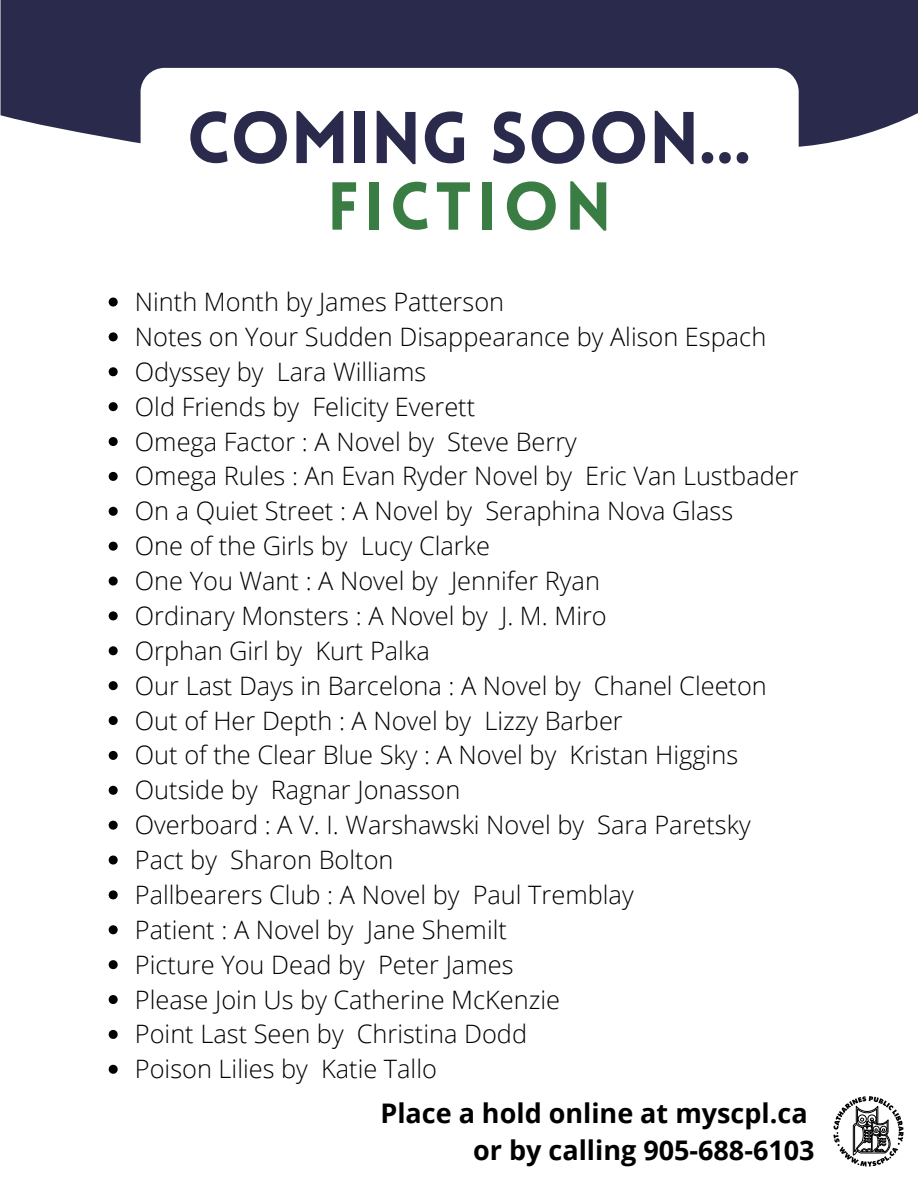
<style>
.page{position:relative;width:918px;height:1188px;background:#fff}
.page>*{position:absolute;margin:0;border:0;box-sizing:border-box;transform-origin:0 0}
.t1{font:900 71.55px "Lovelo";color:#2a2a4c}
.t2{font:900 66.3px "Lovelo";letter-spacing:.085em;color:#3a7d44}
.t3{font:700 27px "Open Sans";color:#000}
.t4{font:300 25.35px "Open Sans";color:#000}
</style>
<div class="page">
<div style="left:1px;top:0;width:917px;height:147px;background:#2a2a4c"></div>
<div style="left:141px;top:68px;width:658px;height:238px;background:#fff;border-radius:24px"></div>
<svg style="left:833px;top:1096px;width:71px;height:71px"></svg>
<svg style="left:109px;top:298px;width:9px;height:9px"></svg>
<svg style="left:109px;top:332px;width:9px;height:9px"></svg>
<svg style="left:109px;top:367px;width:9px;height:9px"></svg>
<svg style="left:109px;top:402px;width:9px;height:9px"></svg>
<svg style="left:109px;top:437px;width:9px;height:9px"></svg>
<svg style="left:109px;top:472px;width:9px;height:9px"></svg>
<svg style="left:109px;top:507px;width:9px;height:9px"></svg>
<svg style="left:109px;top:542px;width:9px;height:9px"></svg>
<svg style="left:109px;top:577px;width:9px;height:9px"></svg>
<svg style="left:109px;top:611px;width:9px;height:9px"></svg>
<svg style="left:109px;top:646px;width:9px;height:9px"></svg>
<svg style="left:109px;top:681px;width:9px;height:9px"></svg>
<svg style="left:109px;top:716px;width:9px;height:9px"></svg>
<svg style="left:109px;top:751px;width:9px;height:9px"></svg>
<svg style="left:109px;top:786px;width:9px;height:9px"></svg>
<svg style="left:109px;top:821px;width:9px;height:9px"></svg>
<svg style="left:109px;top:856px;width:9px;height:9px"></svg>
<svg style="left:109px;top:890px;width:9px;height:9px"></svg>
<svg style="left:109px;top:925px;width:9px;height:9px"></svg>
<svg style="left:109px;top:960px;width:9px;height:9px"></svg>
<svg style="left:109px;top:995px;width:9px;height:9px"></svg>
<svg style="left:109px;top:1030px;width:9px;height:9px"></svg>
<svg style="left:109px;top:1065px;width:9px;height:9px"></svg>
<p class="t1" style="left:187px;top:109px;width:566px">COMING SOON...</p>
<p class="t2" style="left:327px;top:180px;width:286px">FICTION</p>
<p class="t4" style="left:135px;top:284px;width:371px">Ninth Month by James Patterson</p>
<p class="t4" style="left:135px;top:319px;width:633px">Notes on Your Sudden Disappearance by Alison Espach</p>
<p class="t4" style="left:135px;top:354px;width:293px">Odyssey by Lara Williams</p>
<p class="t4" style="left:135px;top:389px;width:342px">Old Friends by Felicity Everett</p>
<p class="t4" style="left:135px;top:423px;width:443px">Omega Factor : A Novel by Steve Berry</p>
<p class="t4" style="left:135px;top:458px;width:665px">Omega Rules : An Evan Ryder Novel by Eric Van Lustbader</p>
<p class="t4" style="left:135px;top:493px;width:600px">On a Quiet Street : A Novel by Seraphina Nova Glass</p>
<p class="t4" style="left:135px;top:528px;width:357px">One of the Girls by Lucy Clarke</p>
<p class="t4" style="left:135px;top:563px;width:467px">One You Want : A Novel by Jennifer Ryan</p>
<p class="t4" style="left:135px;top:598px;width:473px">Ordinary Monsters : A Novel by J. M. Miro</p>
<p class="t4" style="left:135px;top:633px;width:296px">Orphan Girl by Kurt Palka</p>
<p class="t4" style="left:135px;top:668px;width:633px">Our Last Days in Barcelona : A Novel by Chanel Cleeton</p>
<p class="t4" style="left:135px;top:702px;width:489px">Out of Her Depth : A Novel by Lizzy Barber</p>
<p class="t4" style="left:135px;top:737px;width:605px">Out of the Clear Blue Sky : A Novel by Kristan Higgins</p>
<p class="t4" style="left:135px;top:772px;width:327px">Outside by Ragnar Jonasson</p>
<p class="t4" style="left:135px;top:807px;width:617px">Overboard : A V. I. Warshawski Novel by Sara Paretsky</p>
<p class="t4" style="left:135px;top:842px;width:260px">Pact by Sharon Bolton</p>
<p class="t4" style="left:135px;top:877px;width:500px">Pallbearers Club : A Novel by Paul Tremblay</p>
<p class="t4" style="left:135px;top:912px;width:374px">Patient : A Novel by Jane Shemilt</p>
<p class="t4" style="left:135px;top:947px;width:380px">Picture You Dead by Peter James</p>
<p class="t4" style="left:135px;top:981px;width:427px">Please Join Us by Catherine McKenzie</p>
<p class="t4" style="left:135px;top:1016px;width:394px">Point Last Seen by Christina Dodd</p>
<p class="t4" style="left:135px;top:1051px;width:304px">Poison Lilies by Katie Tallo</p>
<p class="t3" style="left:380px;top:1094px;width:429px">Place a hold online at myscpl.ca</p>
<p class="t3" style="left:473px;top:1131px;width:343px">or by calling 905-688-6103</p>
</div>
